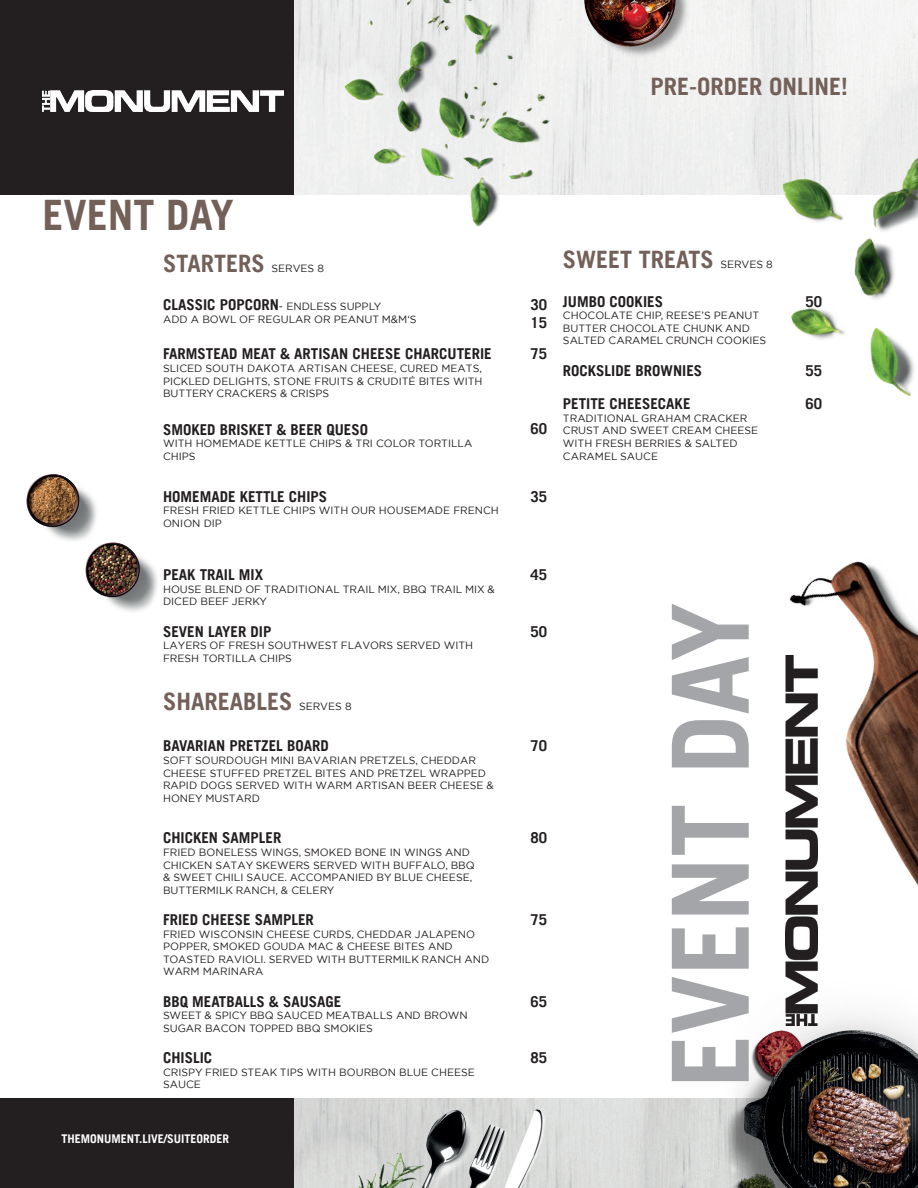
<style>
.page{position:relative;width:918px;height:1188px;background:#fff}
.page>*{position:absolute;margin:0;border:0;box-sizing:border-box;transform-origin:0 0}
.Big_Area_A3{font:700 106.5px "Trade Gothic LT";color:#a4a5a9}
.Menu_Area{font:700 42px "Trade Gothic LT";color:#736059}
.Daily_Headline{font:700 24px "Trade Gothic LT";color:#736059}
.Dish_Main{font:700 15px "Trade Gothic LT";color:#231f20}
.Price_No{font:700 15px/18px "Trade Gothic LT";color:#231f20}
.Dish_Main-2{font:700 12px "Trade Gothic LT";color:#fff}
.Dish_Main-3{font:10.5px/12.6px "Gotham";color:#231f20}
.Daily_Headline-2{font:10.5px "Gotham";color:#231f20}
.s1{font-family:"Gotham";font-weight:400;font-size:10.5px}
</style>
<div class="page">
<img style="left:293px;top:0;width:625px;height:1188px">
<div style="left:0;top:0;width:293px;height:1188px;background:#231f20"></div>
<div style="left:0;top:195px;width:918px;height:903px;background:#fff"></div>
<img style="left:692px;top:1067px;width:226px;height:121px">
<img style="left:90px;top:0;width:693px;height:227px">
<img style="left:366px;top:1098px;width:192px;height:90px">
<img style="left:85px;top:542px;width:72px;height:69px">
<img style="left:26px;top:474px;width:82px;height:78px">
<img style="left:293px;top:1125px;width:167px;height:63px">
<img style="left:572px;top:0;width:130px;height:71px">
<img style="left:720px;top:112px;width:198px;height:284px">
<img style="left:751px;top:561px;width:167px;height:506px">
<img style="left:785px;top:656px;width:33px;height:370px">
<img style="left:43px;top:91px;width:241px;height:21px">
<p class="Daily_Headline" style="left:650px;top:72px;width:199px">PRE-ORDER ONLINE!</p>
<p class="Menu_Area" style="left:43px;top:189px;width:193px">EVENT DAY</p>
<p class="Daily_Headline" style="left:163px;top:249px;width:103px">STARTERS</p>
<p class="Daily_Headline-2" style="left:272px;top:262px;width:54px">SERVES 8</p>
<p class="Dish_Main" style="left:163px;top:296px;width:220px">CLASSIC POPCORN<span class="s1">- ENDLESS SUPPLY</span></p>
<p class="Dish_Main-3" style="left:163px;top:313px;width:255px">ADD A BOWL OF REGULAR OR PEANUT M&amp;M‘S</p>
<p class="Price_No" style="left:530px;top:296px;width:18px">30<br>15</p>
<p class="Daily_Headline" style="left:563px;top:245px;width:152px">SWEET TREATS</p>
<p class="Daily_Headline-2" style="left:720px;top:258px;width:54px">SERVES 8</p>
<p class="Dish_Main" style="left:563px;top:292px;width:102px">JUMBO COOKIES</p>
<p class="Dish_Main-3" style="left:563px;top:309px;width:205px">CHOCOLATE CHIP, REESE’S PEANUT<br>BUTTER CHOCOLATE CHUNK AND<br>SALTED CARAMEL CRUNCH COOKIES</p>
<p class="Price_No" style="left:806px;top:292px;width:18px">50</p>
<p class="Dish_Main" style="left:163px;top:345px;width:330px">FARMSTEAD MEAT &amp; ARTISAN CHEESE CHARCUTERIE</p>
<p class="Dish_Main-3" style="left:163px;top:362px;width:321px;text-align:justify">SLICED SOUTH DAKOTA ARTISAN CHEESE, CURED MEATS, PICKLED DELIGHTS, STONE FRUITS &amp; CRUDITÉ BITES WITH BUTTERY CRACKERS &amp; CRISPS</p>
<p class="Dish_Main" style="left:163px;top:420px;width:207px">SMOKED BRISKET &amp; BEER QUESO</p>
<p class="Dish_Main-3" style="left:163px;top:437px;width:311px">WITH HOMEMADE KETTLE CHIPS &amp; TRI COLOR TORTILLA<br>CHIPS</p>
<p class="Price_No" style="left:530px;top:345px;width:18px">75</p>
<p class="Price_No" style="left:530px;top:419px;width:18px">60</p>
<p class="Dish_Main" style="left:563px;top:361px;width:141px">ROCKSLIDE BROWNIES</p>
<p class="Price_No" style="left:806px;top:361px;width:18px">55</p>
<p class="Dish_Main" style="left:563px;top:395px;width:129px">PETITE CHEESECAKE</p>
<p class="Dish_Main-3" style="left:563px;top:411px;width:197px">TRADITIONAL GRAHAM CRACKER<br>CRUST AND SWEET CREAM CHEESE<br>WITH FRESH BERRIES &amp; SALTED<br>CARAMEL SAUCE</p>
<p class="Price_No" style="left:806px;top:395px;width:18px">60</p>
<p class="Dish_Main" style="left:163px;top:487px;width:166px">HOMEMADE KETTLE CHIPS</p>
<p class="Dish_Main-3" style="left:163px;top:504px;width:337px">FRESH FRIED KETTLE CHIPS WITH OUR HOUSEMADE FRENCH<br>ONION DIP</p>
<p class="Price_No" style="left:530px;top:487px;width:18px">35</p>
<p class="Dish_Main" style="left:163px;top:566px;width:102px">PEAK TRAIL MIX</p>
<p class="Dish_Main-3" style="left:163px;top:582px;width:333px">HOUSE BLEND OF TRADITIONAL TRAIL MIX, BBQ TRAIL MIX &amp;<br>DICED BEEF JERKY</p>
<p class="Price_No" style="left:530px;top:566px;width:18px">45</p>
<p class="Dish_Main" style="left:163px;top:622px;width:110px">SEVEN LAYER DIP</p>
<p class="Dish_Main-3" style="left:163px;top:639px;width:312px">LAYERS OF FRESH SOUTHWEST FLAVORS SERVED WITH<br>FRESH TORTILLA CHIPS</p>
<p class="Price_No" style="left:530px;top:622px;width:18px">50</p>
<p class="Daily_Headline" style="left:163px;top:686px;width:131px">SHAREABLES</p>
<p class="Daily_Headline-2" style="left:299px;top:699px;width:54px">SERVES 8</p>
<p class="Dish_Main" style="left:163px;top:737px;width:167px">BAVARIAN PRETZEL BOARD</p>
<p class="Dish_Main-3" style="left:163px;top:754px;width:332px">SOFT SOURDOUGH MINI BAVARIAN PRETZELS, CHEDDAR CHEESE STUFFED PRETZEL BITES AND PRETZEL WRAPPED RAPID DOGS SERVED WITH WARM ARTISAN BEER CHEESE &amp; HONEY MUSTARD</p>
<p class="Price_No" style="left:530px;top:737px;width:18px">70</p>
<p class="Dish_Main" style="left:163px;top:829px;width:120px">CHICKEN SAMPLER</p>
<p class="Dish_Main-3" style="left:163px;top:846px;width:313px">FRIED BONELESS WINGS, SMOKED BONE IN WINGS AND CHICKEN SATAY SKEWERS SERVED WITH BUFFALO, BBQ &amp; SWEET CHILI SAUCE. ACCOMPANIED BY BLUE CHEESE, BUTTERMILK RANCH, &amp; CELERY</p>
<p class="Price_No" style="left:530px;top:829px;width:18px">80</p>
<p class="Dish_Main" style="left:163px;top:910px;width:152px">FRIED CHEESE SAMPLER</p>
<p class="Dish_Main-3" style="left:163px;top:927px;width:328px">FRIED WISCONSIN CHEESE CURDS, CHEDDAR JALAPENO POPPER, SMOKED GOUDA MAC &amp; CHEESE BITES AND TOASTED RAVIOLI. SERVED WITH BUTTERMILK RANCH AND WARM MARINARA</p>
<p class="Price_No" style="left:530px;top:910px;width:18px">75</p>
<p class="Dish_Main" style="left:163px;top:992px;width:180px">BBQ MEATBALLS &amp; SAUSAGE</p>
<p class="Dish_Main-3" style="left:163px;top:1009px;width:306px">SWEET &amp; SPICY BBQ SAUCED MEATBALLS AND BROWN<br>SUGAR BACON TOPPED BBQ SMOKIES</p>
<p class="Price_No" style="left:530px;top:992px;width:18px">65</p>
<p class="Dish_Main" style="left:163px;top:1048px;width:51px">CHISLIC</p>
<p class="Dish_Main-3" style="left:163px;top:1065px;width:313px">CRISPY FRIED STEAK TIPS WITH BOURBON BLUE CHEESE<br>SAUCE</p>
<p class="Price_No" style="left:530px;top:1048px;width:18px">85</p>
<p class="Big_Area_A3" style="left:645px;top:1088px;width:487px;rotate:-90deg">EVENT DAY</p>
<p class="Dish_Main-2" style="left:61px;top:1131px;width:169px">THEMONUMENT.LIVE/SUITEORDER</p>
</div>
